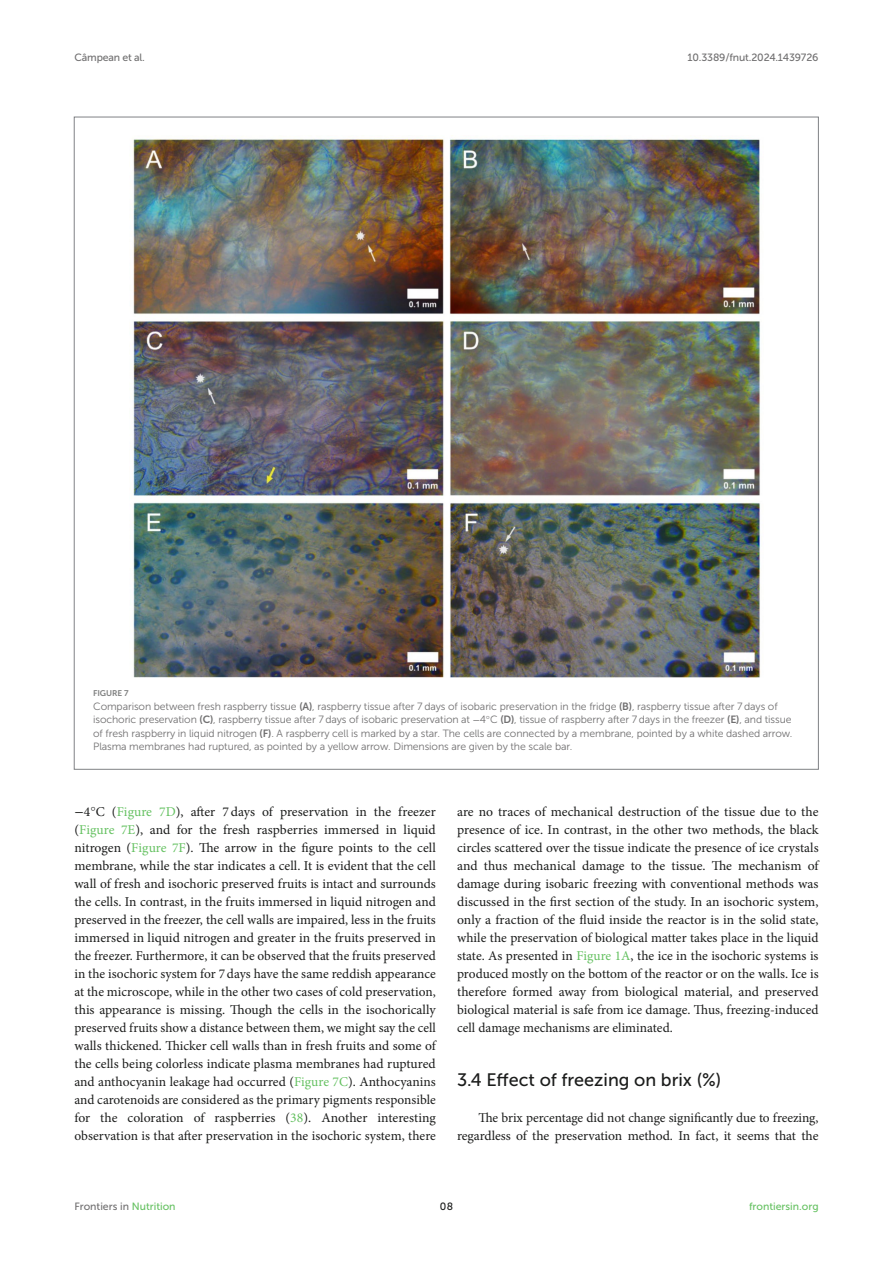
<style>
.page{position:relative;width:893px;height:1263px;background:#fff}
.page>*{position:absolute;margin:0;border:0;box-sizing:border-box;transform-origin:0 0}
.HEAD_2{font:18px "Museo Sans 500";color:#1b1c1b}
.TEXT_FLUSH{font:13.5px/18px "Minion Pro";letter-spacing:-.005em;color:#1b1c1b;text-align:justify}
.FIG_LEG{font:10.5px/13.5px "Museo Sans 300";letter-spacing:-.01em;color:#706f70}
.t1{font:10.5px "Museo Sans 500";letter-spacing:-.015em;color:#706f70}
.t2{font:10.5px "Museo Sans 500";color:#65c161}
.t3{font:10.5px "Museo Sans 500";color:#1b1c1b}
.FIG_HD{font:8.25px "Museo Sans 700";letter-spacing:-.01em;color:#7e7f7f}
.s1{font-family:"Museo Sans 700"}
.s2{font-family:"STIX General"}
.s3{font-family:"STIX"}
.s4{color:#65c161}
</style>
<div class="page">
<img style="left:133px;top:138px;width:627px;height:540px">
<p class="t1" style="left:74px;top:51px;width:72px">Câmpean et al.</p>
<p class="t1" style="left:688px;top:51px;width:132px">10.3389/fnut.2024.1439726</p>
<p class="FIG_HD" style="left:93px;top:689px;width:37px">FIGURE 7</p>
<p class="FIG_LEG" style="left:93px;top:699px;width:701px">Comparison between fresh raspberry tissue <span class="s1">(A)</span>, raspberry tissue after 7 days of isobaric preservation in the fridge <span class="s1">(B)</span>, raspberry tissue after 7 days of isochoric preservation <span class="s1">(C)</span>, raspberry tissue after 7 days of isobaric preservation at <span class="s2">−</span>4<span class="s3">°</span>C <span class="s1">(D)</span>, tissue of raspberry after 7 days in the freezer <span class="s1">(E)</span>, and tissue of fresh raspberry in liquid nitrogen <span class="s1">(F)</span>. A raspberry cell is marked by a star. The cells are connected by a membrane, pointed by a white dashed arrow.<br>Plasma membranes had ruptured, as pointed by a yellow arrow. Dimensions are given by the scale bar.</p>
<p class="TEXT_FLUSH" style="left:74px;top:803px;width:363px"><span class="s2">−</span>4<span class="s3">°</span>C (<span class="s4">Figure 7D</span>), after 7days of preservation in the freezer (<span class="s4">Figure 7E</span>), and for the fresh raspberries immersed in liquid nitrogen (<span class="s4">Figure 7F</span>). The arrow in the figure points to the cell membrane, while the star indicates a cell. It is evident that the cell wall of fresh and isochoric preserved fruits is intact and surrounds the cells. In contrast, in the fruits immersed in liquid nitrogen and preserved in the freezer, the cell walls are impaired, less in the fruits immersed in liquid nitrogen and greater in the fruits preserved in the freezer. Furthermore, it can be observed that the fruits preserved in the isochoric system for 7days have the same reddish appearance at the microscope, while in the other two cases of cold preservation, this appearance is missing. Though the cells in the isochorically preserved fruits show a distance between them, we might say the cell walls thickened. Thicker cell walls than in fresh fruits and some of the cells being colorless indicate plasma membranes had ruptured and anthocyanin leakage had occurred (<span class="s4">Figure 7C</span>). Anthocyanins and carotenoids are considered as the primary pigments responsible for the coloration of raspberries (<span class="s4">38</span>). Another interesting observation is that after preservation in the isochoric system, there</p>
<p class="TEXT_FLUSH" style="left:457px;top:803px;width:363px">are no traces of mechanical destruction of the tissue due to the presence of ice. In contrast, in the other two methods, the black circles scattered over the tissue indicate the presence of ice crystals and thus mechanical damage to the tissue. The mechanism of damage during isobaric freezing with conventional methods was discussed in the first section of the study. In an isochoric system, only a fraction of the fluid inside the reactor is in the solid state, while the preservation of biological matter takes place in the liquid state. As presented in <span class="s4">Figure 1A</span>, the ice in the isochoric systems is produced mostly on the bottom of the reactor or on the walls. Ice is therefore formed away from biological material, and preserved biological material is safe from ice damage. Thus, freezing-induced cell damage mechanisms are eliminated.</p>
<p class="HEAD_2" style="left:457px;top:1070px;width:266px">3.4 Effect of freezing on brix (%)</p>
<p class="TEXT_FLUSH" style="left:457px;top:1109px;width:363px;text-align:right">The brix percentage did not change significantly due to freezing, regardless of the preservation method. In fact, it seems that the</p>
<p class="t1" style="left:74px;top:1200px;width:103px">Frontiers in <span class="s4">Nutrition</span></p>
<p class="t3" style="left:440px;top:1200px;width:15px">08</p>
<p class="t2" style="left:749px;top:1200px;width:71px">frontiersin.org</p>
</div>
